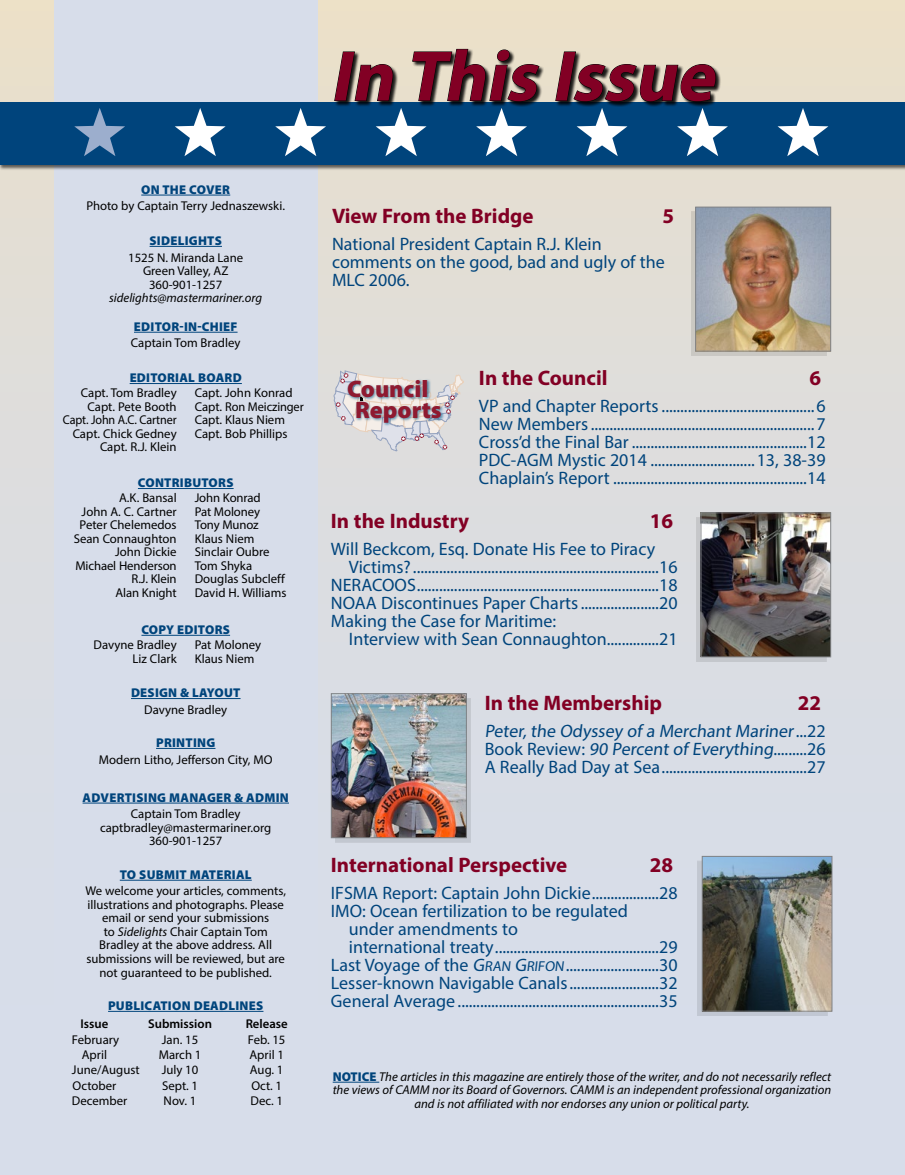
<style>
.page{position:relative;width:905px;height:1175px;background:#fff}
.page>*{position:absolute;margin:0;border:0;box-sizing:border-box;transform-origin:0 0}
.t1{font:italic 700 72px "Myriad Pro";color:#820024}
.t2{font:900 23.85px "Myriad Pro";color:#8f1a30}
.t3{font:700 21px "Myriad Pro";color:#820024}
.t4{font:18px/18px "Myriad Pro";color:#00447c;text-align:justify}
.t5{font:12.75px/13.5px "Myriad Pro";color:#000;text-align:center}
.t6{font:italic 12.75px/13.5px "Myriad Pro";color:#000;text-align:center}
.t7{font:900 12.75px "Myriad Pro";letter-spacing:.02em;color:#00447c}
.t8{font:600 12.75px "Myriad Pro";color:#000}
.s1{font-style:italic}
.s2{font-family:"Myriad Pro Regular SC800"}
.s3{font-family:"Myriad Pro Regular SC800";font-size:14.4px}
.s4{font-weight:900;font-style:normal;color:#00447c}
</style>
<div class="page">
<div style="left:0;top:0;width:904px;height:1174px;background:linear-gradient(to bottom,#e7dfce,#d3dcf0)"></div>
<div style="left:54px;top:0;width:263px;height:1174px;background:#d7ddea"></div>
<hr style="left:141px;top:195px;width:89px;height:1px;background:#00447c">
<hr style="left:150px;top:246px;width:72px;height:1px;background:#00447c">
<hr style="left:134px;top:332px;width:103px;height:1px;background:#00447c">
<hr style="left:130px;top:383px;width:112px;height:1px;background:#00447c">
<hr style="left:138px;top:488px;width:96px;height:1px;background:#00447c">
<hr style="left:141px;top:635px;width:89px;height:1px;background:#00447c">
<hr style="left:131px;top:698px;width:109px;height:1px;background:#00447c">
<hr style="left:156px;top:748px;width:59px;height:1px;background:#00447c">
<hr style="left:83px;top:802px;width:206px;height:1px;background:#00447c">
<hr style="left:120px;top:880px;width:132px;height:1px;background:#00447c">
<hr style="left:108px;top:1011px;width:155px;height:1px;background:#00447c">
<div style="left:0;top:102px;width:904px;height:69px;background:#000;opacity:.6"></div>
<div style="left:0;top:102px;width:904px;height:63px;background:#00447c"></div>
<svg style="left:74px;top:108px;width:51px;height:48px"></svg>
<svg style="left:175px;top:108px;width:50px;height:48px"></svg>
<svg style="left:275px;top:108px;width:51px;height:48px"></svg>
<svg style="left:376px;top:108px;width:50px;height:48px"></svg>
<svg style="left:476px;top:108px;width:51px;height:48px"></svg>
<svg style="left:576px;top:108px;width:51px;height:48px"></svg>
<svg style="left:677px;top:108px;width:51px;height:48px"></svg>
<svg style="left:777px;top:108px;width:51px;height:48px"></svg>
<div style="left:334px;top:49px;width:387px;height:58px;background:#000;opacity:.75"></div>
<svg style="left:334px;top:51px;width:61px;height:50px;background:#757065"></svg>
<svg style="left:412px;top:49px;width:127px;height:53px;background:#767167"></svg>
<svg style="left:555px;top:51px;width:162px;height:51px;background:#7c776c"></svg>
<div style="left:690px;top:211px;width:136px;height:145px;background:#000;opacity:.1"></div>
<img style="left:697px;top:209px;width:132px;height:140px">
<div style="left:695px;top:207px;width:136px;height:144px;border:1px solid #808285"></div>
<div style="left:696px;top:517px;width:130px;height:145px;background:#000;opacity:.1"></div>
<img style="left:702px;top:514px;width:127px;height:141px">
<div style="left:700px;top:512px;width:131px;height:145px;border:1px solid #808285"></div>
<div style="left:697px;top:860px;width:130px;height:156px;background:#000;opacity:.1"></div>
<img style="left:703px;top:858px;width:127px;height:151px">
<div style="left:701px;top:856px;width:131px;height:155px;border:1px solid #808285"></div>
<div style="left:335px;top:697px;width:136px;height:145px;background:#000;opacity:.1"></div>
<img style="left:333px;top:695px;width:131px;height:141px">
<div style="left:331px;top:693px;width:135px;height:145px;border:1px solid #808285"></div>
<div style="left:322px;top:1067px;width:519px;height:49px;background:#d7ddea"></div>
<hr style="left:333px;top:1081px;width:46px;height:1px;background:#00447c">
<svg style="left:334px;top:370px;width:129px;height:81px;background:#d8d5d8"></svg>
<img style="left:353px;top:395px;width:93px;height:33px">
<img style="left:345px;top:374px;width:88px;height:33px">
<h1 class="t1" style="left:330px;top:29px;width:401px">In This Issue</h1>
<p class="t7" style="left:141px;top:181px;width:90px">ON THE COVER</p>
<p class="t5" style="left:86px;top:199px;width:200px">Photo by Captain Terry Jednaszewski.</p>
<p class="t7" style="left:150px;top:232px;width:74px">SIDELIGHTS</p>
<p class="t5" style="left:128px;top:250px;width:116px">1525 N. Miranda Lane<br>Green Valley, AZ<br>360-901-1257</p>
<p class="t6" style="left:109px;top:291px;width:154px">sidelights@mastermariner.org</p>
<p class="t7" style="left:134px;top:318px;width:105px">EDITOR-IN-CHIEF</p>
<p class="t5" style="left:131px;top:336px;width:111px">Captain Tom Bradley</p>
<p class="t7" style="left:130px;top:369px;width:114px">EDITORIAL BOARD</p>
<p class="t5" style="left:63px;top:386px;width:115px;text-align:right">Capt. Tom Bradley<br>Capt. Pete Booth<br>Capt. John A.C. Cartner<br>Capt. Chick Gedney<br>Capt. R.J. Klein</p>
<p class="t5" style="left:195px;top:386px;width:110px;text-align:left">Capt. John Konrad<br>Capt. Ron Meiczinger<br>Capt. Klaus Niem<br>Capt. Bob Phillips</p>
<p class="t7" style="left:138px;top:474px;width:97px">CONTRIBUTORS</p>
<p class="t5" style="left:74px;top:491px;width:104px;text-align:right">A.K. Bansal<br>John A. C. Cartner<br>Peter Chelemedos<br>Sean Connaughton<br>John Dickie<br>Michael Henderson<br>R.J. Klein<br>Alan Knight</p>
<p class="t5" style="left:195px;top:491px;width:93px;text-align:left">John Konrad<br>Pat Moloney<br>Tony Munoz<br>Klaus Niem<br>Sinclair Oubre<br>Tom Shyka<br>Douglas Subcleff<br>David H. Williams</p>
<p class="t7" style="left:141px;top:621px;width:90px">COPY EDITORS</p>
<p class="t5" style="left:94px;top:638px;width:85px;text-align:right">Davyne Bradley<br>Liz Clark</p>
<p class="t5" style="left:195px;top:638px;width:68px;text-align:left">Pat Moloney<br>Klaus Niem</p>
<p class="t7" style="left:131px;top:684px;width:111px">DESIGN &amp; LAYOUT</p>
<p class="t5" style="left:144px;top:702px;width:85px">Davyne Bradley</p>
<p class="t7" style="left:156px;top:734px;width:61px">PRINTING</p>
<p class="t5" style="left:99px;top:752px;width:175px">Modern Litho, Jefferson City, MO</p>
<p class="t7" style="left:83px;top:789px;width:208px">ADVERTISING MANAGER &amp; ADMIN</p>
<p class="t5" style="left:100px;top:807px;width:173px">Captain Tom Bradley captbradley@mastermariner.org<br>360-901-1257</p>
<p class="t7" style="left:120px;top:866px;width:133px">TO SUBMIT MATERIAL</p>
<p class="t5" style="left:85px;top:884px;width:202px">We welcome your articles, comments, illustrations and photographs. Please email or send your submissions<br>to <span class="s1">Sidelights</span> Chair Captain Tom Bradley at the above address. All submissions will be reviewed, but are not guaranteed to be published.</p>
<p class="t7" style="left:108px;top:997px;width:157px">PUBLICATION DEADLINES</p>
<p class="t8" style="left:81px;top:1016px;width:29px">Issue</p>
<p class="t8" style="left:148px;top:1016px;width:65px">Submission</p>
<p class="t8" style="left:246px;top:1016px;width:44px">Release</p>
<p class="t5" style="left:72px;top:1032px;width:49px">February</p>
<p class="t5" style="left:162px;top:1032px;width:38px">Jan. 15</p>
<p class="t5" style="left:248px;top:1032px;width:39px">Feb. 15</p>
<p class="t5" style="left:82px;top:1047px;width:27px">April</p>
<p class="t5" style="left:159px;top:1047px;width:44px">March 1</p>
<p class="t5" style="left:249px;top:1047px;width:36px">April 1</p>
<p class="t5" style="left:72px;top:1063px;width:69px">June/August</p>
<p class="t5" style="left:162px;top:1063px;width:38px">July 10</p>
<p class="t5" style="left:250px;top:1063px;width:35px">Aug. 1</p>
<p class="t5" style="left:73px;top:1078px;width:45px">October</p>
<p class="t5" style="left:162px;top:1078px;width:38px">Sept. 1</p>
<p class="t5" style="left:251px;top:1078px;width:32px">Oct. 1</p>
<p class="t5" style="left:72px;top:1093px;width:57px">December</p>
<p class="t5" style="left:164px;top:1093px;width:34px">Nov. 1</p>
<p class="t5" style="left:250px;top:1093px;width:34px">Dec. 1</p>
<p class="t3" style="left:332px;top:203px;width:203px">View From the Bridge</p>
<p class="t3" style="left:662px;top:203px;width:13px">5</p>
<p class="t4" style="left:332px;top:235px;width:334px;text-align:left">National President Captain R.J. Klein comments on the good, bad and ugly of the<br>MLC 2006.</p>
<h2 class="t2" style="left:347px;top:372px;width:83px">Council</h2>
<h2 class="t2" style="left:355px;top:394px;width:88px">Reports</h2>
<p class="t3" style="left:479px;top:364px;width:130px">In the Council</p>
<p class="t3" style="left:809px;top:364px;width:13px">6</p>
<p class="t4" style="left:479px;top:396px;width:348px">VP and Chapter Reports .........................................6<br>New Members............................................................7<br>Cross’d the Final Bar ...............................................12<br>PDC-AGM Mystic 2014 ............................13, 38-39<br>Chaplain’s Report ....................................................14</p>
<p class="t3" style="left:331px;top:507px;width:140px">In the Industry</p>
<p class="t3" style="left:649px;top:507px;width:25px">16</p>
<p class="t4" style="left:331px;top:539px;width:326px">Will Beckcom, Esq. Donate His Fee to Piracy</p>
<p class="t4" style="left:349px;top:557px;width:330px">Victims? ..................................................................16</p>
<p class="t4" style="left:331px;top:575px;width:348px">NERACOOS.................................................................18</p>
<p class="t4" style="left:331px;top:593px;width:348px">NOAA Discontinues Paper Charts.....................20</p>
<p class="t4" style="left:331px;top:611px;width:227px">Making the Case for Maritime:</p>
<p class="t4" style="left:349px;top:629px;width:330px">Interview with Sean Connaughton..............21</p>
<p class="t3" style="left:484px;top:689px;width:179px">In the Membership</p>
<p class="t3" style="left:797px;top:689px;width:25px">22</p>
<p class="t4" style="left:484px;top:721px;width:342px">Peter, the Odyssey of a Merchant Mariner... 22<br>Book Review: 90 Percent of Everything.........26<br>A Really Bad Day at Sea.......................................27</p>
<p class="t3" style="left:331px;top:851px;width:238px">International Perspective</p>
<p class="t3" style="left:649px;top:851px;width:25px">28</p>
<p class="t4" style="left:331px;top:883px;width:348px">IFSMA Report: Captain John Dickie..................28</p>
<p class="t4" style="left:331px;top:901px;width:298px">IMO: Ocean fertilization to be regulated</p>
<p class="t4" style="left:349px;top:919px;width:170px">under amendments to</p>
<p class="t4" style="left:349px;top:937px;width:330px">international treaty............................................29</p>
<p class="t4" style="left:331px;top:955px;width:348px">Last Voyage of the <span class="s2">G</span><span class="s3">RAN</span> <span class="s2">G</span><span class="s3">RIFON</span>.........................30</p>
<p class="t4" style="left:331px;top:973px;width:348px">Lesser-known Navigable Canals........................32</p>
<p class="t4" style="left:331px;top:991px;width:348px">General Average ......................................................35</p>
<p class="t6" style="left:332px;top:1069px;width:500px"><span class="s4">NOTICE</span> The articles in this magazine are entirely those of the writer, and do not necessarily reflect the views of CAMM nor its Board of Governors. CAMM is an independent professional organization and is not affiliated with nor endorses any union or political party.</p>
</div>
